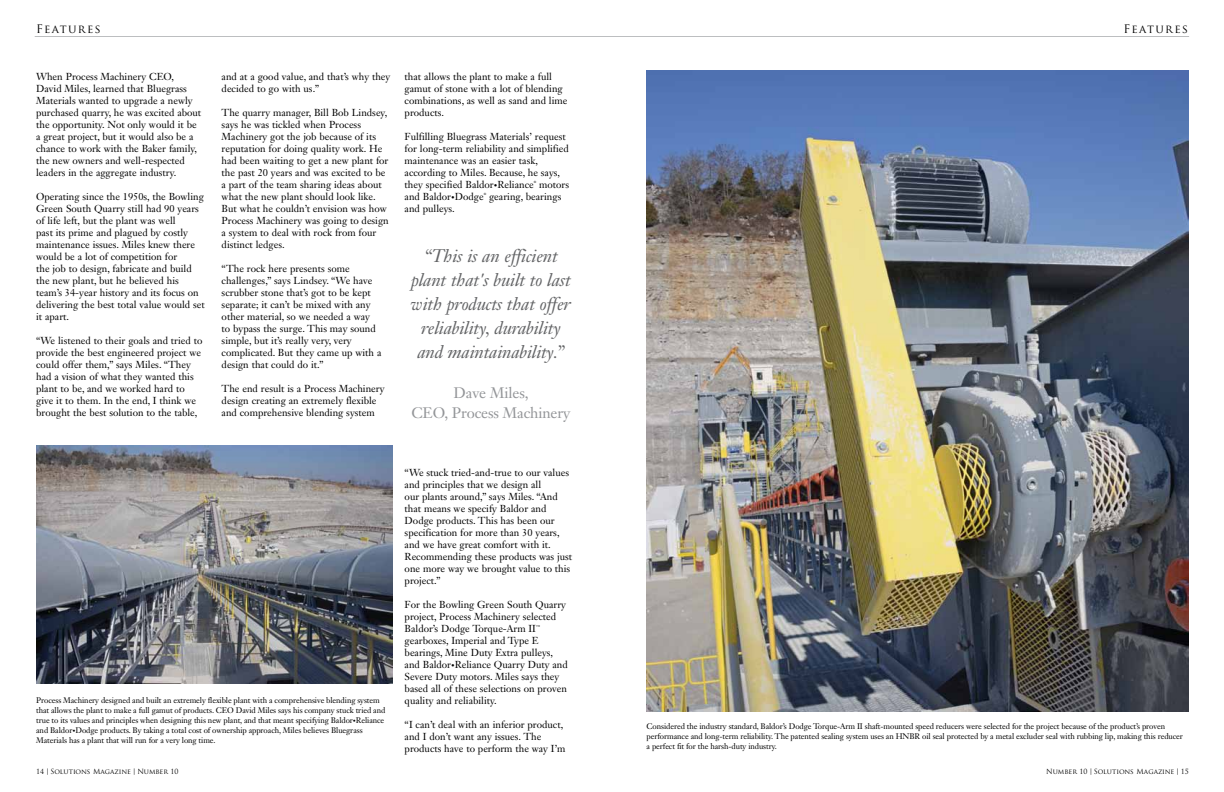
<style>
.page{position:relative;width:1224px;height:792px;background:#fff}
.page>*{position:absolute;margin:0;border:0;box-sizing:border-box;transform-origin:0 0}
.t1{font:italic 18px/24px "Janson Text LT Std";letter-spacing:-.01em;color:#636466;text-align:center}
.t2{font:15px/20px "Janson Text LT Std";letter-spacing:-.01em;color:#939598;text-align:center}
.t3{font:11.5px "Trajan Pro";letter-spacing:.12em;color:#000}
.t4{font:10px/12px "Janson Text LT Std";color:#000}
.t5{font:8px/10px "Janson Text LT Std";letter-spacing:-.01em;color:#000}
.t6{font:7px "Trajan Pro";color:#000}
.t7{font:4px "Janson Text LT Std";color:#000}
.t8{font:3px "Janson Text LT Std";color:#000}
.s1{font-size:7px}
.s2{font-size:6px}
.s3{font-family:"Berkeley Std";font-size:7.9px}
</style>
<div class="page">
<hr style="left:35px;top:36px;width:1154px;height:1px;background:#bcbec0">
<img style="left:36px;top:445px;width:357px;height:238px">
<img style="left:647px;top:71px;width:542px;height:640px">
<p class="t3" style="left:36px;top:22px;width:66px">Features</p>
<p class="t3" style="left:1123px;top:22px;width:66px">Features</p>
<p class="t4" style="left:36px;top:71px;width:167px">When Process Machinery CEO, David Miles, learned that Bluegrass Materials wanted to upgrade a newly purchased quarry, he was excited about the opportunity. Not only would it be a great project, but it would also be a chance to work with the Baker family, the new owners and well-respected leaders in the aggregate industry.</p>
<p class="t4" style="left:36px;top:191px;width:170px">Operating since the 1950s, the Bowling Green South Quarry still had 90 years of life left, but the plant was well<br>past its prime and plagued by costly maintenance issues. Miles knew there would be a lot of competition for<br>the job to design, fabricate and build the new plant, but he believed his team’s 34-year history and its focus on delivering the best total value would set it apart.</p>
<p class="t4" style="left:36px;top:335px;width:168px">“We listened to their goals and tried to provide the best engineered project we could offer them,” says Miles. “They had a vision of what they wanted this plant to be, and we worked hard to give it to them. In the end, I think we brought the best solution to the table,</p>
<p class="t4" style="left:222px;top:71px;width:170px">and at a good value, and that’s why they decided to go with us.”</p>
<p class="t4" style="left:222px;top:107px;width:169px">The quarry manager, Bill Bob Lindsey, says he was tickled when Process Machinery got the job because of its reputation for doing quality work. He had been waiting to get a new plant for the past 20 years and was excited to be a part of the team sharing ideas about what the new plant should look like.<br>But what he couldn’t envision was how Process Machinery was going to design a system to deal with rock from four distinct ledges.</p>
<p class="t4" style="left:222px;top:263px;width:161px">“The rock here presents some challenges,” says Lindsey. “We have scrubber stone that’s got to be kept separate; it can’t be mixed with any other material, so we needed a way<br>to bypass the surge. This may sound simple, but it’s really very, very complicated. But they came up with a design that could do it.”</p>
<p class="t4" style="left:222px;top:383px;width:165px">The end result is a Process Machinery design creating an extremely flexible and comprehensive blending system</p>
<p class="t4" style="left:405px;top:71px;width:164px">that allows the plant to make a full gamut of stone with a lot of blending combinations, as well as sand and lime products.</p>
<p class="t4" style="left:405px;top:131px;width:166px">Fulfilling Bluegrass Materials’ request for long-term reliability and simplified maintenance was an easier task, according to Miles. Because, he says, they specified Baldor<span class="s1">•</span>Reliance</p>
<p class="t8" style="left:534px;top:180px;width:4px">®</p>
<p class="t4" style="left:539px;top:179px;width:31px">motors</p>
<p class="t4" style="left:405px;top:191px;width:81px">and Baldor<span class="s1">•</span>Dodge</p>
<p class="t8" style="left:484px;top:192px;width:4px">®</p>
<p class="t4" style="left:489px;top:191px;width:74px">gearing, bearings</p>
<p class="t4" style="left:405px;top:203px;width:52px">and pulleys.</p>
<p class="t1" style="left:411px;top:244px;width:161px">“This is an efficient plant that's built to last with products that offer reliability, durability and maintainability.”</p>
<p class="t2" style="left:411px;top:383px;width:160px">Dave Miles,<br>CEO, Process Machinery</p>
<p class="t5" style="left:36px;top:695px;width:351px">Process Machinery designed and built an extremely flexible plant with a comprehensive blending system that allows the plant to make a full gamut of products. CEO David Miles says his company stuck tried and true to its values and principles when designing this new plant, and that meant specifying Baldor<span class="s2">•</span>Reliance and Baldor<span class="s2">•</span>Dodge products. By taking a total cost of ownership approach, Miles believes Bluegrass Materials has a plant that will run for a very long time.</p>
<p class="t6" style="left:36px;top:767px;width:144px">14 <span class="s3">|</span> Solutions Magazine <span class="s3">|</span> Number 10</p>
<p class="t4" style="left:405px;top:467px;width:169px">“We stuck tried-and-true to our values and principles that we design all<br>our plants around,” says Miles. “And that means we specify Baldor and<br>Dodge products. This has been our specification for more than 30 years, and we have great comfort with it.<br>Recommending these products was just one more way we brought value to this project.”</p>
<p class="t4" style="left:405px;top:599px;width:163px">For the Bowling Green South Quarry project, Process Machinery selected<br>Baldor’s Dodge Torque-Arm II</p>
<p class="t7" style="left:536px;top:624px;width:5px">™</p>
<p class="t4" style="left:405px;top:635px;width:165px">gearboxes, Imperial and Type E bearings, Mine Duty Extra pulleys, and Baldor<span class="s1">•</span>Reliance Quarry Duty and Severe Duty motors. Miles says they based all of these selections on proven quality and reliability.</p>
<p class="t4" style="left:405px;top:719px;width:162px">“I can’t deal with an inferior product, and I don’t want any issues. The products have to perform the way I’m</p>
<p class="t5" style="left:647px;top:721px;width:538px">Considered the industry standard, Baldor’s Dodge Torque-Arm II shaft-mounted speed reducers were selected for the project because of the product’s proven performance and long-term reliability. The patented sealing system uses an HNBR oil seal protected by a metal excluder seal with rubbing lip, making this reducer a perfect fit for the harsh-duty industry.</p>
<p class="t6" style="left:1046px;top:767px;width:144px">Number 10 <span class="s3">|</span> Solutions Magazine <span class="s3">|</span> 15</p>
</div>
